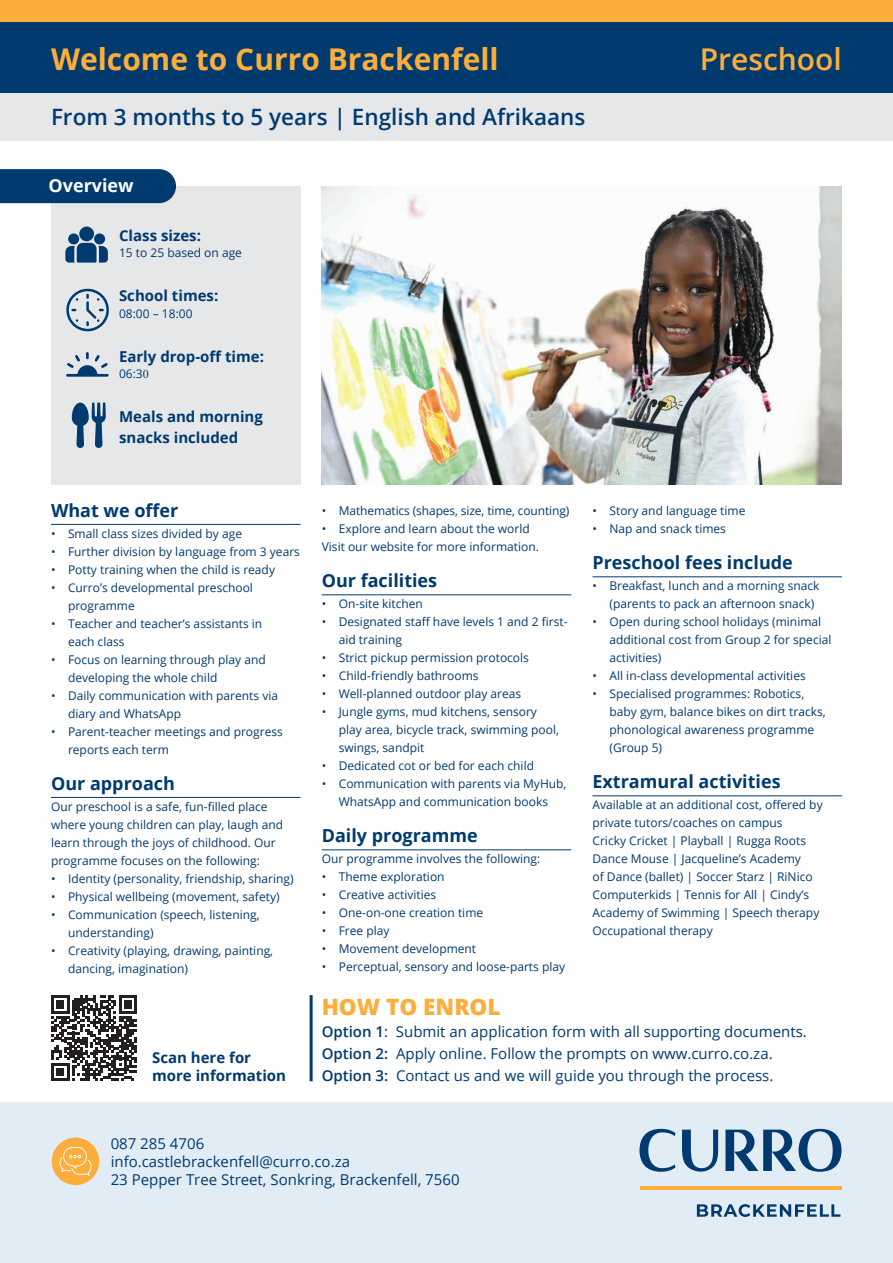
<style>
.page{position:relative;width:893px;height:1263px;background:#fff}
.page>*{position:absolute;margin:0;border:0;box-sizing:border-box;transform-origin:0 0}
.t1{font:700 30px "Open Sans";color:#fbae3b}
.t2{font:600 30px "Open Sans";color:#fbae3b}
.t3{font:600 22.5px "Open Sans";color:#003a6f}
.t4{font:800 22.5px "Open Sans";color:#fbae3b}
.t5{font:700 18px "Open Sans";color:#003a6f}
.t6{font:700 18px "Open Sans";color:#fff}
.t7{font:15px/18px "Open Sans";color:#003a6f}
.t8{font:700 15px/21px "Open Sans";color:#003a6f}
.t9{font:12px/18px "Open Sans";color:#003a6f}
.s1{font-family:"Times New Roman"}
.s2{font-weight:600}
</style>
<div class="page">
<div style="left:0;top:21px;width:893px;height:74px;background:#003a6f"></div>
<div style="left:0;top:1102px;width:893px;height:161px;background:#e2ecf5"></div>
<div style="left:52px;top:1137px;width:47px;height:48px;background:#fbae3b;border-radius:50%"></div>
<svg style="left:59px;top:1147px;width:33px;height:29px"></svg>
<hr style="left:639px;top:1186px;width:202px;height:3px;background:#fbae3b">
<svg style="left:639px;top:1129px;width:37px;height:43px"></svg>
<svg style="left:725px;top:1129px;width:116px;height:43px"></svg>
<svg style="left:682px;top:1129px;width:36px;height:43px"></svg>
<svg style="left:697px;top:1204px;width:143px;height:13px"></svg>
<div style="left:0;top:94px;width:893px;height:47px;background:#e6e7e9"></div>
<div style="left:0;top:0;width:893px;height:21px;background:#fbae3b"></div>
<hr style="left:51px;top:524px;width:249px;height:1px;background:#003a6f">
<hr style="left:51px;top:797px;width:249px;height:1px;background:#003a6f">
<hr style="left:322px;top:594px;width:249px;height:1px;background:#003a6f">
<hr style="left:322px;top:849px;width:249px;height:1px;background:#003a6f">
<hr style="left:592px;top:576px;width:250px;height:1px;background:#003a6f">
<hr style="left:592px;top:795px;width:250px;height:1px;background:#003a6f">
<div style="left:51px;top:187px;width:249px;height:298px;background:#e6e7e9"></div>
<div style="left:79px;top:227px;width:15px;height:14px;background:#003a6f;border-radius:50%"></div>
<svg style="left:65px;top:243px;width:43px;height:20px"></svg>
<div style="left:68px;top:233px;width:11px;height:11px;background:#003a6f;border-radius:50%"></div>
<div style="left:94px;top:233px;width:11px;height:11px;background:#003a6f;border-radius:50%"></div>
<svg style="left:66px;top:288px;width:43px;height:43px"></svg>
<svg style="left:66px;top:352px;width:43px;height:25px"></svg>
<svg style="left:72px;top:403px;width:34px;height:45px"></svg>
<div style="left:0;top:169px;width:176px;height:34px;background:#003a6f"></div>
<svg style="left:51px;top:995px;width:86px;height:86px"></svg>
<img style="left:322px;top:187px;width:520px;height:298px">
<hr style="left:310px;top:995px;width:3px;height:86px;background:#003a6f">
<h1 class="t1" style="left:51px;top:38px;width:449px">Welcome to Curro Brackenfell</h1>
<h1 class="t2" style="left:700px;top:38px;width:144px">Preschool</h1>
<h2 class="t3" style="left:51px;top:102px;width:536px">From 3 months to 5 years | English and Afrikaans</h2>
<h3 class="t6" style="left:48px;top:173px;width:87px">Overview</h3>
<p class="t8" style="left:119px;top:225px;width:83px">Class sizes:</p>
<p class="t9" style="left:119px;top:244px;width:124px">15 to 25 based on age</p>
<p class="t8" style="left:119px;top:285px;width:101px">School times:</p>
<p class="t9" style="left:119px;top:304px;width:75px">08:00 – 18:00</p>
<p class="t8" style="left:119px;top:345px;width:146px">Early drop-off time:</p>
<p class="t9" style="left:119px;top:365px;width:31px">06:3<span class="s1">0</span></p>
<p class="t8" style="left:119px;top:406px;width:145px">Meals and morning snacks included</p>
<h3 class="t5" style="left:51px;top:497px;width:129px">What we offer</h3>
<p class="t9" style="left:51px;top:524px;width:193px">• Small class sizes divided by age</p>
<p class="t9" style="left:51px;top:542px;width:250px">• Further division by language from 3 years</p>
<p class="t9" style="left:51px;top:560px;width:226px">• Potty training when the child is ready</p>
<p class="t9" style="left:68px;top:578px;width:186px;text-indent:-17px">• Curro’s developmental preschool programme</p>
<p class="t9" style="left:68px;top:614px;width:196px;text-indent:-17px">• Teacher and teacher’s assistants in each class</p>
<p class="t9" style="left:68px;top:650px;width:199px;text-indent:-17px">• Focus on learning through play and developing the whole child</p>
<p class="t9" style="left:68px;top:686px;width:212px;text-indent:-17px">• Daily communication with parents via diary and WhatsApp</p>
<p class="t9" style="left:68px;top:722px;width:216px;text-indent:-17px">• Parent-teacher meetings and progress reports each term</p>
<h3 class="t5" style="left:51px;top:770px;width:125px">Our approach</h3>
<p class="t9" style="left:51px;top:797px;width:234px">Our preschool is a safe, fun-filled place where young children can play, laugh and learn through the joys of childhood. Our programme focuses on the following:</p>
<p class="t9" style="left:51px;top:869px;width:244px">• Identity (personality, friendship, sharing)</p>
<p class="t9" style="left:51px;top:887px;width:230px">• Physical wellbeing (movement, safety)</p>
<p class="t9" style="left:68px;top:905px;width:193px;text-indent:-17px">• Communication (speech, listening, understanding)</p>
<p class="t9" style="left:68px;top:941px;width:207px;text-indent:-17px">• Creativity (playing, drawing, painting, dancing, imagination)</p>
<p class="t8" style="left:152px;top:1048px;width:135px;line-height:18px">Scan here for more information</p>
<p class="t9" style="left:322px;top:501px;width:249px">• Mathematics (shapes, size, time, counting)</p>
<p class="t9" style="left:322px;top:519px;width:219px">• Explore and learn about the world<br>Visit our website for more information.</p>
<h3 class="t5" style="left:322px;top:568px;width:117px">Our facilities</h3>
<p class="t9" style="left:322px;top:594px;width:103px">• On-site kitchen</p>
<p class="t9" style="left:339px;top:612px;width:230px;text-indent:-17px">• Designated staff have levels 1 and 2 first&shy;aid training</p>
<p class="t9" style="left:322px;top:648px;width:209px">• Strict pickup permission protocols</p>
<p class="t9" style="left:322px;top:666px;width:158px">• Child-friendly bathrooms</p>
<p class="t9" style="left:322px;top:684px;width:201px">• Well-planned outdoor play areas</p>
<p class="t9" style="left:339px;top:702px;width:222px;text-indent:-17px">• Jungle gyms, mud kitchens, sensory play area, bicycle track, swimming pool, swings, sandpit</p>
<p class="t9" style="left:322px;top:756px;width:214px">• Dedicated cot or bed for each child</p>
<p class="t9" style="left:322px;top:774px;width:246px;text-align:center">• Communication with parents via MyHub,<br>WhatsApp and communication books</p>
<h3 class="t5" style="left:322px;top:823px;width:158px">Daily programme</h3>
<p class="t9" style="left:322px;top:849px;width:220px">Our programme involves the following:</p>
<p class="t9" style="left:322px;top:867px;width:124px">• Theme exploration</p>
<p class="t9" style="left:322px;top:885px;width:116px">• Creative activities</p>
<p class="t9" style="left:322px;top:903px;width:163px">• One-on-one creation time</p>
<p class="t9" style="left:322px;top:921px;width:69px">• Free play</p>
<p class="t9" style="left:322px;top:939px;width:156px">• Movement development</p>
<p class="t9" style="left:322px;top:957px;width:245px">• Perceptual, sensory and loose-parts play</p>
<p class="t9" style="left:592px;top:501px;width:154px">• Story and language time</p>
<p class="t9" style="left:592px;top:519px;width:135px">• Nap and snack times</p>
<h3 class="t5" style="left:592px;top:550px;width:202px">Preschool fees include</h3>
<p class="t9" style="left:609px;top:576px;width:211px;text-indent:-17px">• Breakfast, lunch and a morning snack (parents to pack an afternoon snack)</p>
<p class="t9" style="left:609px;top:612px;width:223px;text-indent:-17px">• Open during school holidays (minimal additional cost from Group 2 for special activities)</p>
<p class="t9" style="left:592px;top:666px;width:215px">• All in-class developmental activities</p>
<p class="t9" style="left:609px;top:684px;width:218px;text-indent:-17px">• Specialised programmes: Robotics, baby gym, balance bikes on dirt tracks, phonological awareness programme (Group 5)</p>
<h3 class="t5" style="left:592px;top:769px;width:190px">Extramural activities</h3>
<p class="t9" style="left:592px;top:795px;width:232px">Available at an additional cost, offered by private tutors/coaches on campus<br>Cricky Cricket | Playball | Rugga Roots Dance Mouse | Jacqueline’s Academy<br>of Dance (ballet) | Soccer Starz | RiNico Computerkids | Tennis for All | Cindy’s Academy of Swimming | Speech therapy Occupational therapy</p>
<h2 class="t4" style="left:322px;top:989px;width:180px">HOW TO ENROL</h2>
<p class="t7" style="left:322px;top:1020px;width:487px;line-height:22.2px"><span class="s2">Option 1</span>: Submit an application form with all supporting documents.<br><span class="s2">Option 2:</span> Apply online. Follow the prompts on www.curro.co.za.<br><span class="s2">Option 3:</span> Contact us and we will guide you through the process.</p>
<p class="t7" style="left:111px;top:1134px;width:350px">087 285 4706<br>info.castlebrackenfell@curro.co.za<br>23 Pepper Tree Street, Sonkring, Brackenfell, 7560</p>
</div>
